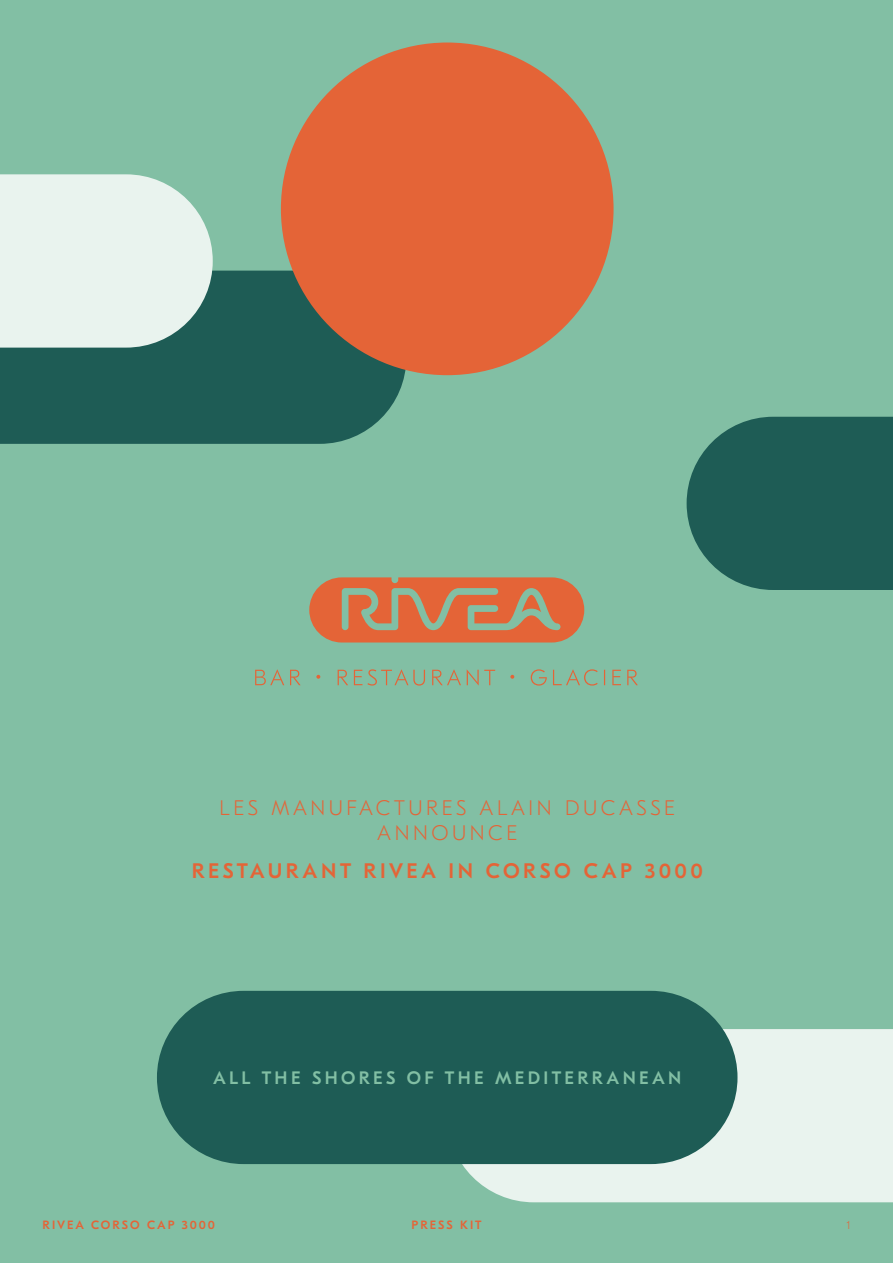
<style>
.page{position:relative;width:893px;height:1263px;background:#82bfa4}
.page>*{position:absolute;margin:0;border:0;box-sizing:border-box;transform-origin:0 0}
.t1{font:100 21px/25.2px "GT Eesti Text";letter-spacing:.17em;color:#e46437;text-align:center}
.t2{font:500 21px "GT Eesti Text";letter-spacing:.16em;color:#e46437}
.t3{font:500 18px "GT Eesti Text";letter-spacing:.185em;color:#82bfa4}
.t4{font:500 12px "GT Eesti Text";letter-spacing:.17em;color:#e46437}
.t5{font:100 12px "GT Eesti Text";color:#e46437}
</style>
<div class="page">
<div style="left:462px;top:1029px;width:431px;height:173px;background:#e9f3ee"></div>
<svg style="left:687px;top:417px;width:206px;height:173px;background:#27645c"></svg>
<div style="left:157px;top:991px;width:580px;height:173px;background:#1e5c55;border-radius:87px"></div>
<div style="left:0;top:271px;width:406px;height:173px;background:#1e5c55"></div>
<div style="left:281px;top:43px;width:333px;height:332px;background:#e46437;border-radius:50%"></div>
<svg style="left:309px;top:577px;width:275px;height:65px"></svg>
<svg style="left:255px;top:669px;width:383px;height:16px"></svg>
<svg style="left:0;top:174px;width:213px;height:174px;background:#dbeae4"></svg>
<p class="t1" style="left:220px;top:795px;width:457px">LES MANUFACTURES ALAIN DUCASSE<br>ANNOUNCE</p>
<p class="t2" style="left:192px;top:859px;width:513px">RESTAURANT RIVEA IN CORSO CAP 3000</p>
<p class="t3" style="left:213px;top:1068px;width:470px">ALL THE SHORES OF THE MEDITERRANEAN</p>
<p class="t4" style="left:43px;top:1219px;width:174px">RIVEA CORSO CAP 3000</p>
<p class="t4" style="left:412px;top:1219px;width:72px">PRESS KIT</p>
<p class="t5" style="left:847px;top:1219px;width:5px">1</p>
</div>
